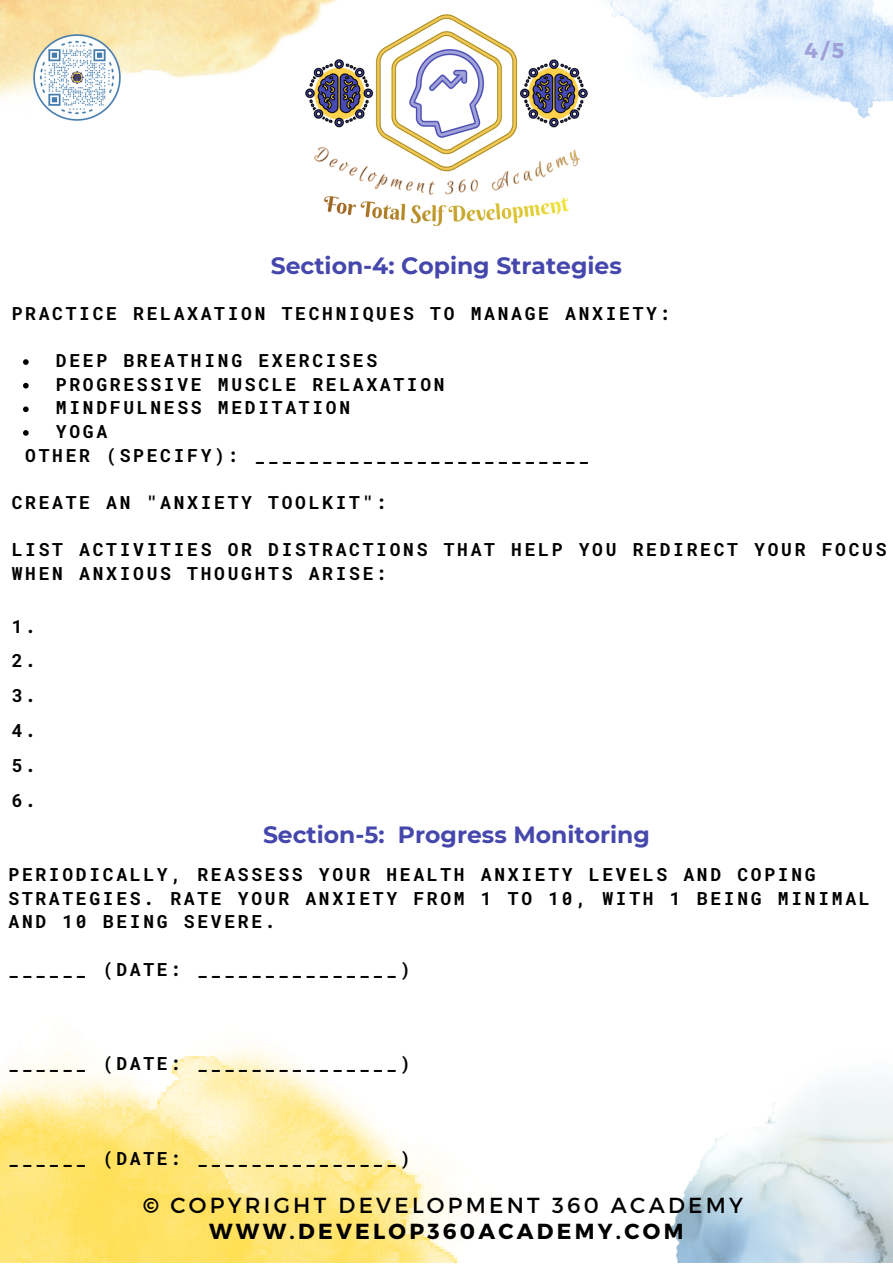
<style>
.page{position:relative;width:893px;height:1264px;background:#fff}
.page>*{position:absolute;margin:0;border:0;box-sizing:border-box;transform-origin:0 0}
.t1{font:700 23.4px "Montserrat";color:#4547ac}
.t2{font:21.75px "Montserrat";letter-spacing:.15em;color:#000}
.t3{font:700 21.75px "Montserrat";letter-spacing:.15em;color:#000}
.t4{font:700 21.3px "Montserrat";color:#9fa0d8}
.t5{font:700 18px/23.5px "Roboto Mono";letter-spacing:.15em;color:#000}
.s1{font-weight:700}
</style>
<div class="page">
<img style="left:0;top:0;width:279px;height:99px">
<img style="left:279px;top:0;width:303px;height:227px">
<img style="left:582px;top:0;width:310px;height:119px">
<img style="left:34px;top:34px;width:86px;height:87px">
<img style="left:668px;top:1078px;width:224px;height:184px">
<img style="left:0;top:1048px;width:463px;height:214px">
<svg style="left:23px;top:359px;width:6px;height:6px"></svg>
<svg style="left:23px;top:383px;width:6px;height:5px"></svg>
<svg style="left:23px;top:406px;width:6px;height:6px"></svg>
<svg style="left:23px;top:430px;width:6px;height:6px"></svg>
<p class="t1" style="left:271px;top:252px;width:352px">Section-4: Coping Strategies</p>
<p class="t5" style="left:12px;top:301px;width:660px">PRACTICE RELAXATION TECHNIQUES TO MANAGE ANXIETY:</p>
<p class="t5" style="left:56px;top:348px;width:323px">DEEP BREATHING EXERCISES</p>
<p class="t5" style="left:56px;top:372px;width:390px">PROGRESSIVE MUSCLE RELAXATION</p>
<p class="t5" style="left:56px;top:395px;width:296px">MINDFULNESS MEDITATION</p>
<p class="t5" style="left:56px;top:419px;width:53px">YOGA</p>
<p class="t4" style="left:804px;top:36px;width:42px">4/5</p>
<p class="t5" style="left:25px;top:443px;width:565px">OTHER (SPECIFY): _________________________</p>
<p class="t5" style="left:12px;top:490px;width:377px">CREATE AN "ANXIETY TOOLKIT":</p>
<p class="t5" style="left:12px;top:537px;width:876px">LIST ACTIVITIES OR DISTRACTIONS THAT HELP YOU REDIRECT YOUR FOCUS<br>WHEN ANXIOUS THOUGHTS ARISE:</p>
<p class="t5" style="left:12px;top:613px;width:26px">1.</p>
<p class="t5" style="left:12px;top:648px;width:26px">2.</p>
<p class="t5" style="left:12px;top:683px;width:26px">3.</p>
<p class="t5" style="left:12px;top:718px;width:26px">4.</p>
<p class="t5" style="left:12px;top:753px;width:26px">5.</p>
<p class="t5" style="left:12px;top:788px;width:26px">6.</p>
<p class="t1" style="left:263px;top:820px;width:388px">Section-5: Progress Monitoring</p>
<p class="t5" style="left:8px;top:862px;width:862px">PERIODICALLY, REASSESS YOUR HEALTH ANXIETY LEVELS AND COPING<br>STRATEGIES. RATE YOUR ANXIETY FROM 1 TO 10, WITH 1 BEING MINIMAL<br>AND 10 BEING SEVERE.</p>
<p class="t5" style="left:8px;top:956px;width:404px">______ (DATE: _______________)</p>
<p class="t5" style="left:8px;top:1051px;width:404px">______ (DATE: _______________)</p>
<p class="t5" style="left:8px;top:1145px;width:404px">______ (DATE: _______________)</p>
<p class="t2" style="left:143px;top:1191px;width:601px"><span class="s1">©</span> COPYRIGHT DEVELOPMENT 360 ACADEMY</p>
<p class="t3" style="left:209px;top:1217px;width:476px">WWW.DEVELOP360ACADEMY.COM</p>
</div>
